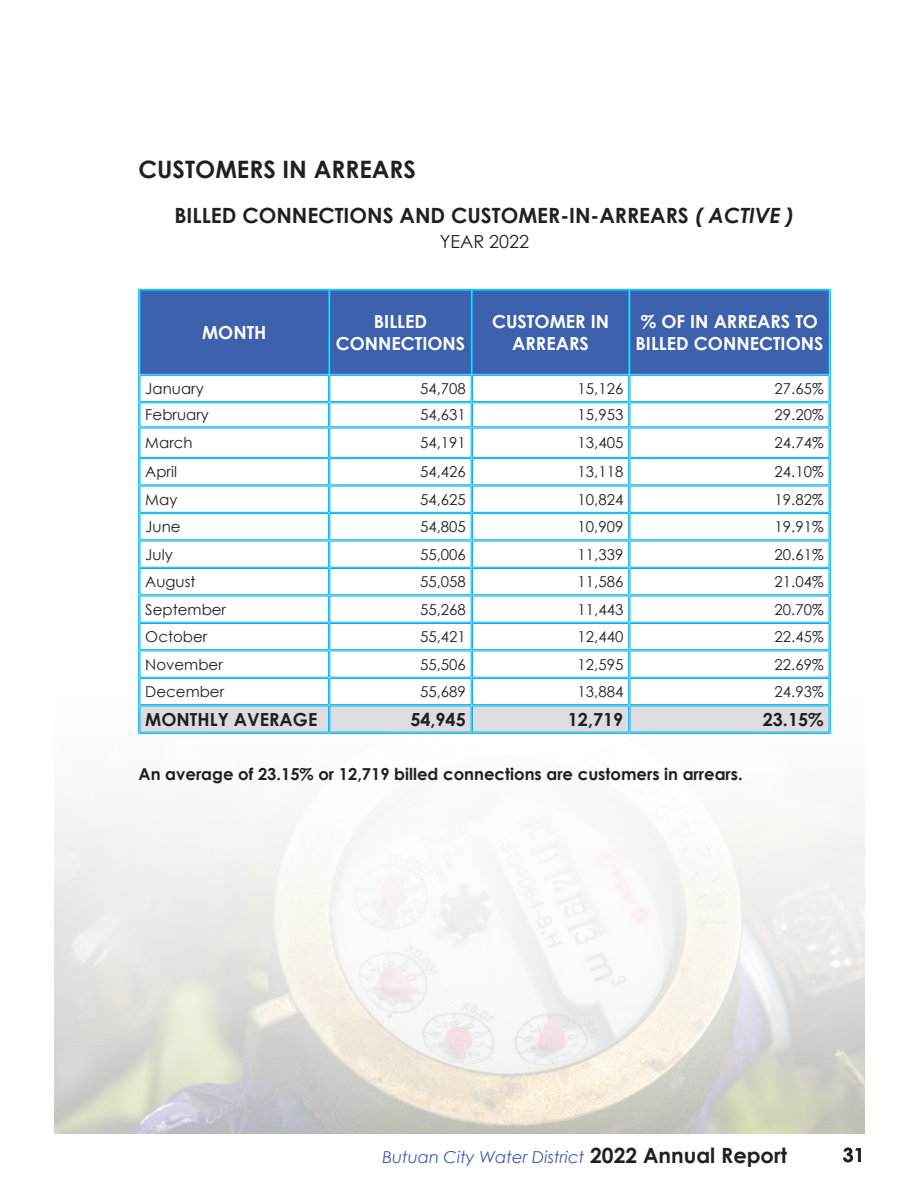
<style>
.page{position:relative;width:918px;height:1188px;background:#fff}
.page>*{position:absolute;margin:0;border:0;box-sizing:border-box;transform-origin:0 0}
.t1{font:700 24px "Century Gothic";color:#231f20}
.t2{font:700 21px "Century Gothic";color:#231f20}
.t3{font:700 19.5px "Century Gothic";color:#231f20}
.t4{font:700 18px/21.6px "Century Gothic";color:#fff;text-align:center}
.t5{font:700 18px "Century Gothic";color:#231f20}
.t6{font:18px "Century Gothic";color:#231f20}
.t7{font:700 16.5px "Century Gothic";color:#231f20}
.t8{font:italic 16.5px "Century Gothic";color:#3d61ad}
.t9{font:15px "Century Gothic";color:#231f20}
.s1{font-style:italic}
.s2{font-weight:700;font-style:normal;font-size:21px;color:#231f20}
</style>
<div class="page">
<img style="left:54px;top:733px;width:811px;height:401px">
<div style="left:141px;top:291px;width:688px;height:83px;background:#3d61ad"></div>
<hr style="left:328px;top:291px;width:2px;height:83px;background:#fff">
<hr style="left:629px;top:291px;width:1px;height:83px;background:#fff">
<hr style="left:139px;top:289px;width:190px;height:1px;background:#00aeef">
<hr style="left:140px;top:290px;width:189px;height:1px;background:#00aeef">
<hr style="left:138px;top:289px;width:1px;height:86px;background:#00aeef">
<hr style="left:140px;top:291px;width:1px;height:83px;background:#00aeef">
<hr style="left:329px;top:289px;width:143px;height:1px;background:#00aeef">
<hr style="left:330px;top:290px;width:141px;height:1px;background:#00aeef">
<hr style="left:328px;top:291px;width:1px;height:83px;background:#00aeef">
<hr style="left:330px;top:291px;width:1px;height:83px;background:#00aeef">
<hr style="left:472px;top:289px;width:157px;height:1px;background:#00aeef">
<hr style="left:472px;top:290px;width:157px;height:1px;background:#00aeef">
<hr style="left:471px;top:291px;width:1px;height:83px;background:#00aeef">
<hr style="left:472px;top:291px;width:1px;height:83px;background:#00aeef">
<hr style="left:629px;top:289px;width:201px;height:1px;background:#00aeef">
<hr style="left:630px;top:290px;width:199px;height:1px;background:#00aeef">
<hr style="left:628px;top:291px;width:1px;height:83px;background:#00aeef">
<hr style="left:630px;top:291px;width:1px;height:83px;background:#00aeef">
<hr style="left:829px;top:291px;width:1px;height:83px;background:#00aeef">
<hr style="left:830px;top:289px;width:1px;height:86px;background:#00aeef">
<hr style="left:140px;top:374px;width:189px;height:1px;background:#00aeef">
<hr style="left:330px;top:374px;width:141px;height:1px;background:#00aeef">
<hr style="left:472px;top:374px;width:157px;height:1px;background:#00aeef">
<hr style="left:630px;top:374px;width:199px;height:1px;background:#00aeef">
<svg style="left:138px;top:375px;width:693px;height:358px"></svg>
<hr style="left:140px;top:732px;width:189px;height:1px;background:#00aeef">
<hr style="left:139px;top:733px;width:190px;height:1px;background:#00aeef">
<hr style="left:330px;top:732px;width:141px;height:1px;background:#00aeef">
<hr style="left:329px;top:733px;width:143px;height:1px;background:#00aeef">
<hr style="left:472px;top:732px;width:157px;height:1px;background:#00aeef">
<hr style="left:472px;top:733px;width:157px;height:1px;background:#00aeef">
<hr style="left:630px;top:732px;width:199px;height:1px;background:#00aeef">
<hr style="left:629px;top:733px;width:201px;height:1px;background:#00aeef">
<p class="t1" style="left:139px;top:151px;width:279px">CUSTOMERS IN ARREARS</p>
<p class="t2" style="left:174px;top:199px;width:622px">BILLED CONNECTIONS AND CUSTOMER-IN-ARREARS <span class="s1">( ACTIVE )</span></p>
<p class="t6" style="left:440px;top:229px;width:91px">YEAR 2022</p>
<p class="t4" style="left:202px;top:321px;width:66px">MONTH</p>
<p class="t4" style="left:336px;top:310px;width:131px">BILLED<br>CONNECTIONS</p>
<p class="t4" style="left:492px;top:310px;width:118px">CUSTOMER IN<br>ARREARS</p>
<p class="t4" style="left:636px;top:310px;width:189px">% OF IN ARREARS TO<br>BILLED CONNECTIONS</p>
<p class="t9" style="left:145px;top:378px;width:60px">January</p>
<p class="t9" style="left:420px;top:378px;width:47px">54,708</p>
<p class="t9" style="left:578px;top:378px;width:47px">15,126</p>
<p class="t9" style="left:775px;top:378px;width:51px">27.65%</p>
<p class="t9" style="left:145px;top:405px;width:65px">February</p>
<p class="t9" style="left:420px;top:405px;width:47px">54,631</p>
<p class="t9" style="left:578px;top:405px;width:47px">15,953</p>
<p class="t9" style="left:775px;top:405px;width:51px">29.20%</p>
<p class="t9" style="left:145px;top:432px;width:49px">March</p>
<p class="t9" style="left:420px;top:432px;width:47px">54,191</p>
<p class="t9" style="left:578px;top:432px;width:47px">13,405</p>
<p class="t9" style="left:775px;top:432px;width:51px">24.74%</p>
<p class="t9" style="left:145px;top:461px;width:33px">April</p>
<p class="t9" style="left:420px;top:461px;width:47px">54,426</p>
<p class="t9" style="left:578px;top:461px;width:47px">13,118</p>
<p class="t9" style="left:775px;top:461px;width:51px">24.10%</p>
<p class="t9" style="left:145px;top:489px;width:34px">May</p>
<p class="t9" style="left:420px;top:489px;width:47px">54,625</p>
<p class="t9" style="left:578px;top:489px;width:47px">10,824</p>
<p class="t9" style="left:775px;top:489px;width:51px">19.82%</p>
<p class="t9" style="left:145px;top:516px;width:37px">June</p>
<p class="t9" style="left:420px;top:516px;width:47px">54,805</p>
<p class="t9" style="left:578px;top:516px;width:47px">10,909</p>
<p class="t9" style="left:775px;top:516px;width:51px">19.91%</p>
<p class="t9" style="left:145px;top:544px;width:29px">July</p>
<p class="t9" style="left:420px;top:544px;width:47px">55,006</p>
<p class="t9" style="left:578px;top:544px;width:47px">11,339</p>
<p class="t9" style="left:775px;top:544px;width:51px">20.61%</p>
<p class="t9" style="left:145px;top:571px;width:52px">August</p>
<p class="t9" style="left:420px;top:571px;width:47px">55,058</p>
<p class="t9" style="left:578px;top:571px;width:47px">11,586</p>
<p class="t9" style="left:775px;top:571px;width:51px">21.04%</p>
<p class="t9" style="left:145px;top:599px;width:82px">September</p>
<p class="t9" style="left:420px;top:599px;width:47px">55,268</p>
<p class="t9" style="left:578px;top:599px;width:47px">11,443</p>
<p class="t9" style="left:775px;top:599px;width:51px">20.70%</p>
<p class="t9" style="left:145px;top:626px;width:64px">October</p>
<p class="t9" style="left:420px;top:626px;width:47px">55,421</p>
<p class="t9" style="left:578px;top:626px;width:47px">12,440</p>
<p class="t9" style="left:775px;top:626px;width:51px">22.45%</p>
<p class="t9" style="left:145px;top:654px;width:79px">November</p>
<p class="t9" style="left:420px;top:654px;width:47px">55,506</p>
<p class="t9" style="left:578px;top:654px;width:47px">12,595</p>
<p class="t9" style="left:775px;top:654px;width:51px">22.69%</p>
<p class="t9" style="left:145px;top:681px;width:80px">December</p>
<p class="t9" style="left:420px;top:681px;width:47px">55,689</p>
<p class="t9" style="left:578px;top:681px;width:47px">13,884</p>
<p class="t9" style="left:775px;top:681px;width:51px">24.93%</p>
<p class="t5" style="left:145px;top:706px;width:174px">MONTHLY AVERAGE</p>
<p class="t5" style="left:410px;top:706px;width:57px">54,945</p>
<p class="t5" style="left:568px;top:706px;width:57px">12,719</p>
<p class="t5" style="left:763px;top:706px;width:62px">23.15%</p>
<p class="t7" style="left:139px;top:762px;width:606px">An average of 23.15% or 12,719 billed connections are customers in arrears.</p>
<p class="t8" style="left:383px;top:1146px;width:406px">Butuan City Water District <span class="s2">2022 Annual Report</span></p>
<h3 class="t3" style="left:843px;top:1140px;width:23px">31</h3>
</div>
